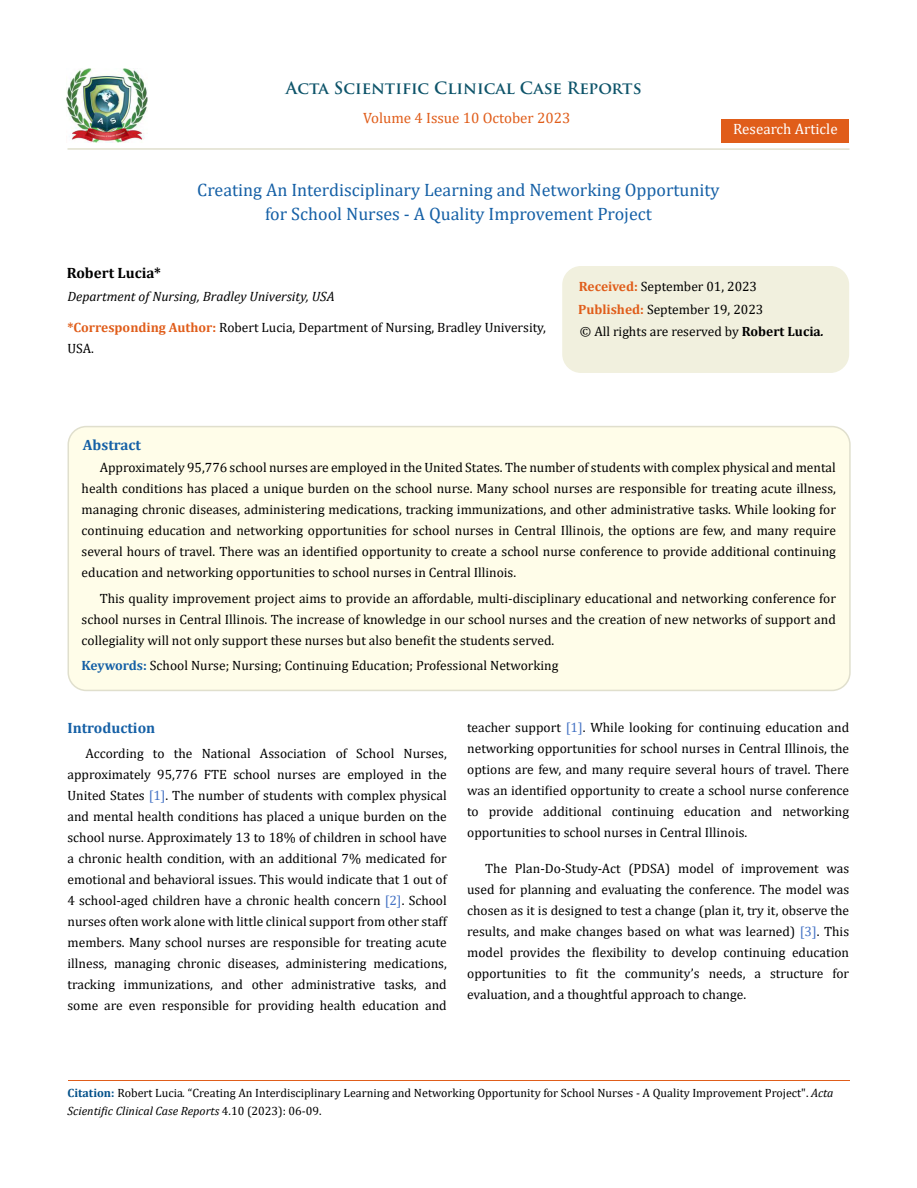
<style>
.page{position:relative;width:917px;height:1188px;background:#fff}
.page>*{position:absolute;margin:0;border:0;box-sizing:border-box;transform-origin:0 0}
.t1{font:18px/24px "Cambria";color:#1560a6;text-align:center}
.t2{font:700 16.5px "Trajan Pro";color:#0e546a}
.t3{font:15px "Cambria";color:#e05d1a}
.t4{font:700 15px "Cambria";color:#1560a6}
.t5{font:15px "Cambria";color:#fff}
.t6{font:700 15px "Cambria";color:#000}
.t7{font:13.5px/21px "Cambria";color:#000;text-align:justify}
.t8{font:italic 13.5px "Cambria";color:#000}
.t9{font:12px/18px "Cambria";color:#000}
.s1{font-weight:700;color:#e05d1a}
.s2{font-weight:700}
.s3{font-weight:700;font-style:italic}
.s4{font-weight:700;color:#1560a6}
.s5{color:#4472c4}
.s6{font-weight:700;color:#035089}
.s7{font-style:italic}
</style>
<div class="page">
<img style="left:67px;top:68px;width:80px;height:74px">
<div style="left:721px;top:119px;width:128px;height:23px;background:#e05d1a"></div>
<div style="left:563px;top:267px;width:285px;height:105px;background:#f1f0de;border-radius:18px"></div>
<div style="left:562px;top:266px;width:287px;height:107px;border:2px solid #f1f0de;border-radius:18px"></div>
<div style="left:68px;top:427px;width:781px;height:263px;background:#fffde9;border-radius:18px"></div>
<div style="left:67px;top:426px;width:783px;height:265px;border:2px solid #e0dfcd;border-radius:18px"></div>
<hr style="left:68px;top:1081px;width:781px;height:1px;background:#e05d1a">
<hr style="left:67px;top:148px;width:782px;height:2px;background:#e0dfcd">
<p class="t2" style="left:286px;top:77px;width:357px">Acta Scientific Clinical Case Reports</p>
<p class="t3" style="left:363px;top:109px;width:209px">Volume 4 Issue 10 October 2023</p>
<p class="t5" style="left:733px;top:120px;width:106px">Research Article</p>
<h1 class="t1" style="left:197px;top:178px;width:524px">Creating An Interdisciplinary Learning and Networking Opportunity for School Nurses - A Quality Improvement Project</h1>
<p class="t6" style="left:67px;top:263px;width:96px">Robert Lucia*</p>
<p class="t8" style="left:67px;top:287px;width:269px">Department of Nursing, Bradley University, USA</p>
<p class="t7" style="left:67px;top:316px;width:480px"><span class="s1">*Corresponding Author:</span> Robert Lucia, Department of Nursing, Bradley University,<br>USA.</p>
<p class="t7" style="left:578px;top:275px;width:187px;line-height:23px"><span class="s1">Received:</span> September 01, 2023<br><span class="s1">Published:</span> September 19, 2023</p>
<p class="t7" style="left:580px;top:321px;width:245px">© All rights are reserved by <span class="s2">Robert Lucia</span><span class="s3">.</span></p>
<p class="t4" style="left:83px;top:434px;width:60px">Abstract</p>
<p class="t7" style="left:82px;top:457px;width:755px;text-indent:18px">Approximately 95,776 school nurses are employed in the United States. The number of students with complex physical and mental health conditions has placed a unique burden on the school nurse. Many school nurses are responsible for treating acute illness, managing chronic diseases, administering medications, tracking immunizations, and other administrative tasks. While looking for continuing education and networking opportunities for school nurses in Central Illinois, the options are few, and many require several hours of travel. There was an identified opportunity to create a school nurse conference to provide additional continuing education and networking opportunities to school nurses in Central Illinois.</p>
<p class="t7" style="left:82px;top:588px;width:755px;text-indent:18px">This quality improvement project aims to provide an affordable, multi-disciplinary educational and networking conference for school nurses in Central Illinois. The increase of knowledge in our school nurses and the creation of new networks of support and collegiality will not only support these nurses but also benefit the students served.</p>
<p class="t7" style="left:82px;top:655px;width:478px"><span class="s4">Keywords:</span> School Nurse; Nursing; Continuing Education; Professional Networking</p>
<p class="t4" style="left:67px;top:717px;width:89px">Introduction</p>
<p class="t7" style="left:67px;top:743px;width:381px;text-indent:18px">According to the National Association of School Nurses, approximately 95,776 FTE school nurses are employed in the United States <span class="s5">[1]</span>. The number of students with complex physical and mental health conditions has placed a unique burden on the school nurse. Approximately 13 to 18% of children in school have a chronic health condition, with an additional 7% medicated for emotional and behavioral issues. This would indicate that 1 out of 4 school-aged children have a chronic health concern <span class="s5">[2]</span>. School nurses often work alone with little clinical support from other staff members. Many school nurses are responsible for treating acute illness, managing chronic diseases, administering medications, tracking immunizations, and other administrative tasks, and some are even responsible for providing health education and</p>
<p class="t7" style="left:467px;top:717px;width:383px">teacher support <span class="s5">[1]</span>. While looking for continuing education and networking opportunities for school nurses in Central Illinois, the options are few, and many require several hours of travel. There was an identified opportunity to create a school nurse conference to provide additional continuing education and networking opportunities to school nurses in Central Illinois.</p>
<p class="t7" style="left:467px;top:858px;width:383px;text-indent:18px">The Plan-Do-Study-Act (PDSA) model of improvement was used for planning and evaluating the conference. The model was chosen as it is designed to test a change (plan it, try it, observe the results, and make changes based on what was learned) <span class="s5">[3]</span>. This model provides the flexibility to develop continuing education opportunities to fit the community’s needs, a structure for evaluation, and a thoughtful approach to change.</p>
<p class="t9" style="left:68px;top:1084px;width:767px"><span class="s6">Citation:</span> Robert Lucia<span class="s7">.</span> “Creating An Interdisciplinary Learning and Networking Opportunity for School Nurses - A Quality Improvement Project". <span class="s7">Acta<br>Scientific Clinical Case Reports</span> 4.10 (2023): 06-09.</p>
</div>
